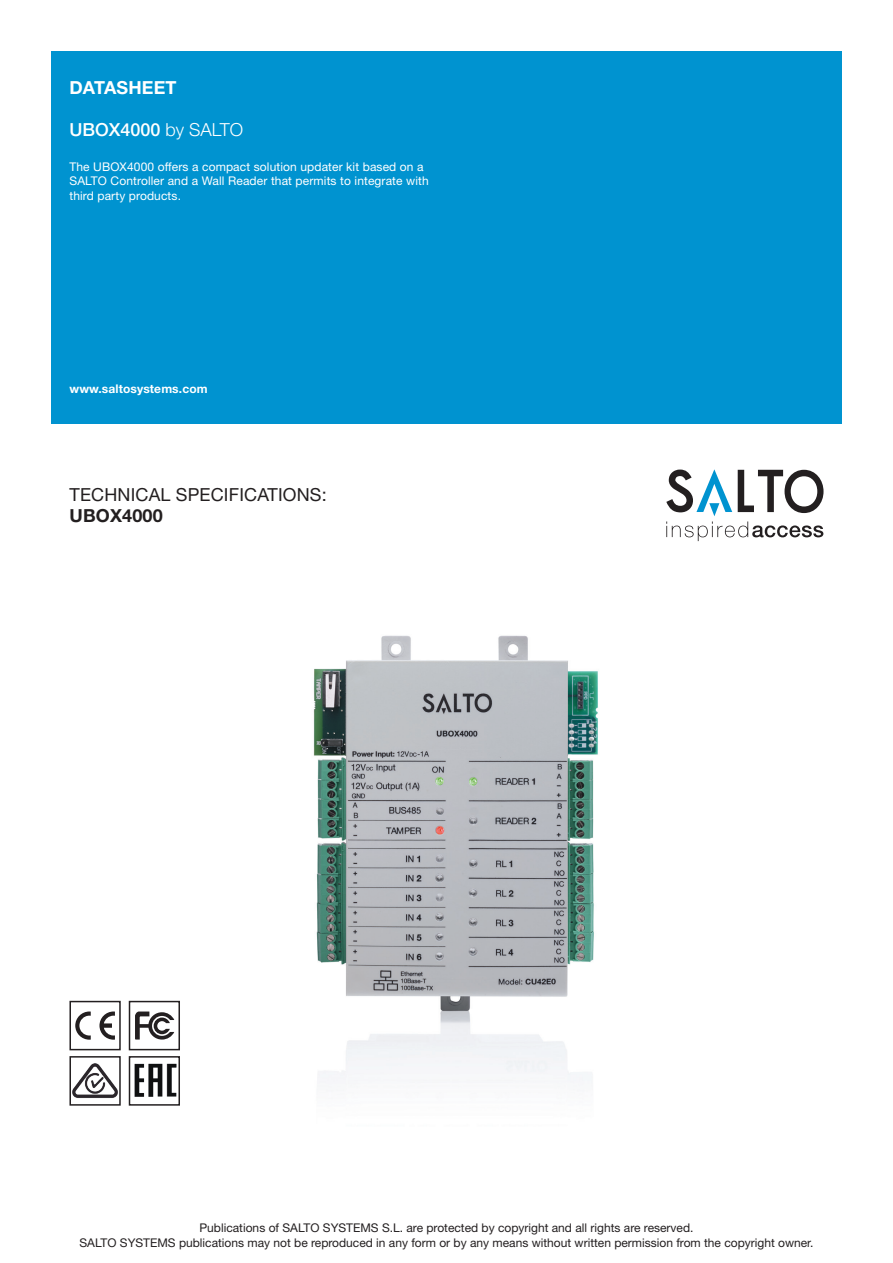
<style>
.page{position:relative;width:893px;height:1263px;background:#fff}
.page>*{position:absolute;margin:0;border:0;box-sizing:border-box;transform-origin:0 0}
.t1{font:18px "Helvetica Neue LT Std";letter-spacing:.01em;color:#231f20}
.t2{font:500 18px "Helvetica Neue LT Std";color:#fff}
.t3{font:700 18px "Helvetica Neue LT Std";letter-spacing:.01em;color:#fff}
.t4{font:700 18px "Helvetica Neue LT Std";letter-spacing:.01em;color:#231f20}
.t5{font:12px/14.4px "Helvetica Neue LT Std";color:#231f20;text-align:center}
.t6{font:12px/14.4px "Helvetica Neue LT Std";letter-spacing:.01em;color:#fff}
.t7{font:700 12px "Helvetica Neue LT Std";letter-spacing:.01em;color:#fff}
.s1{font-weight:300}
</style>
<div class="page">
<img style="left:313px;top:635px;width:285px;height:448px">
<div style="left:51px;top:51px;width:791px;height:372px;background:#0093d0"></div>
<svg style="left:666px;top:469px;width:157px;height:72px"></svg>
<div style="left:129px;top:1001px;width:51px;height:49px;border:2px solid #231f20"></div>
<svg style="left:135px;top:1011px;width:39px;height:28px"></svg>
<div style="left:69px;top:1001px;width:52px;height:49px;border:2px solid #231f20"></div>
<svg style="left:75px;top:1011px;width:16px;height:29px"></svg>
<svg style="left:99px;top:1011px;width:16px;height:29px"></svg>
<img style="left:134px;top:1063px;width:43px;height:34px">
<div style="left:129px;top:1056px;width:51px;height:50px;border:2px solid #231f20"></div>
<img style="left:72px;top:1063px;width:46px;height:35px">
<div style="left:69px;top:1056px;width:52px;height:50px;border:2px solid #231f20"></div>
<h1 class="t3" style="left:69px;top:76px;width:109px">DATASHEET</h1>
<h1 class="t2" style="left:69px;top:118px;width:175px">UBOX4000 <span class="s1">by SALTO</span></h1>
<p class="t6" style="left:69px;top:159px;width:361px">The UBOX4000 offers a compact solution updater kit based on a<br>SALTO Controller and a Wall Reader that permits to integrate with third party products.</p>
<p class="t7" style="left:69px;top:382px;width:140px">www.saltosystems.com</p>
<h1 class="t1" style="left:69px;top:484px;width:259px">TECHNICAL SPECIFICATIONS:</h1>
<h1 class="t4" style="left:69px;top:505px;width:95px">UBOX4000</h1>
<p class="t5" style="left:79px;top:1220px;width:735px">Publications of SALTO SYSTEMS S.L. are protected by copyright and all rights are reserved.<br>SALTO SYSTEMS publications may not be reproduced in any form or by any means without written permission from the copyright owner.</p>
</div>
